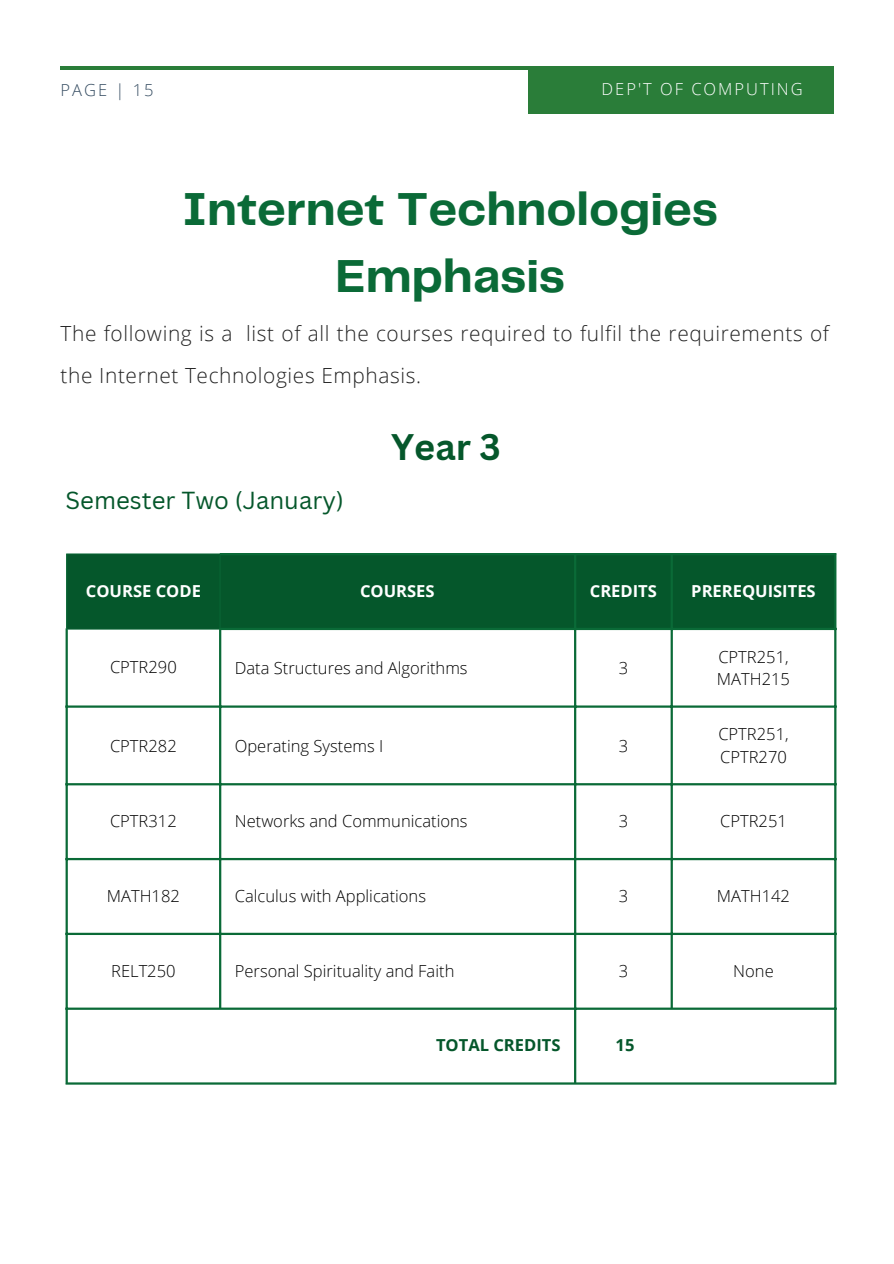
<style>
.page{position:relative;width:894px;height:1264px;background:#fff}
.page>*{position:absolute;margin:0;border:0;box-sizing:border-box;transform-origin:0 0}
.t1{font:700 48px/66.3px "Telegraf";color:#0a6a37;text-align:center}
.t2{font:700 36px "Canva Sans";color:#05572b}
.t3{font:24px "Canva Sans";color:#05572b}
.t4{font:300 20.85px/41.7px "Open Sans";letter-spacing:.03em;color:#222}
.t5{font:300 16.5px/22.5px "Open Sans";color:#000}
.t6{font:700 16.5px "Open Sans";color:#fff}
.t7{font:300 16.5px "Open Sans";letter-spacing:.12em;color:#fff}
.t8{font:700 16.5px "Open Sans";color:#05572b}
.t9{font:300 16.5px "Open Sans";letter-spacing:.12em;color:#364d62}
</style>
<div class="page">
<hr style="left:61px;top:66px;width:770px;height:4px;background:#2a7d39">
<div style="left:528px;top:66px;width:304px;height:47px;background:#2a7d39"></div>
<div style="left:67px;top:554px;width:767px;height:74px;background:#05572b"></div>
<hr style="left:66px;top:554px;width:1px;height:74px;background:#0a6a37">
<hr style="left:219px;top:555px;width:2px;height:73px;background:#0a6a37">
<hr style="left:66px;top:553px;width:153px;height:1px;background:#0a6a37">
<hr style="left:68px;top:628px;width:151px;height:1px;background:#0a6a37">
<hr style="left:66px;top:628px;width:2px;height:454px;background:#0a6a37">
<hr style="left:219px;top:630px;width:2px;height:377px;background:#0a6a37">
<hr style="left:574px;top:555px;width:2px;height:527px;background:#0a6a37">
<hr style="left:670px;top:555px;width:2px;height:452px;background:#0a6a37">
<hr style="left:834px;top:555px;width:2px;height:527px;background:#0a6a37">
<hr style="left:219px;top:553px;width:617px;height:2px;background:#0a6a37">
<hr style="left:219px;top:628px;width:617px;height:2px;background:#0a6a37">
<hr style="left:66px;top:705px;width:770px;height:2px;background:#0a6a37">
<hr style="left:66px;top:783px;width:770px;height:2px;background:#0a6a37">
<hr style="left:66px;top:858px;width:770px;height:2px;background:#0a6a37">
<hr style="left:66px;top:932px;width:770px;height:3px;background:#0a6a37">
<hr style="left:66px;top:1007px;width:770px;height:2px;background:#0a6a37">
<hr style="left:66px;top:1082px;width:770px;height:2px;background:#0a6a37">
<p class="t9" style="left:61px;top:79px;width:94px">PAGE | 15</p>
<p class="t7" style="left:601px;top:78px;width:202px">DEP'T OF COMPUTING</p>
<p class="t1" style="left:182px;top:179px;width:536px">Internet Technologies<br>Emphasis</p>
<h4 class="t4" style="left:61px;top:312px;width:769px">The following is a list of all the courses required to fulfil the requirements of the Internet Technologies Emphasis.</h4>
<h1 class="t3" style="left:66px;top:483px;width:279px">Semester Two (January)</h1>
<p class="t2" style="left:391px;top:421px;width:111px">Year 3</p>
<h2 class="t6" style="left:86px;top:580px;width:116px">COURSE CODE</h2>
<h3 class="t6" style="left:360px;top:579px;width:76px">COURSES</h3>
<p class="t6" style="left:589px;top:579px;width:69px">CREDITS</p>
<p class="t6" style="left:691px;top:579px;width:126px">PREREQUISITES</p>
<p class="t5" style="left:110px;top:655px;width:68px">CPTR290</p>
<p class="t5" style="left:235px;top:656px;width:234px">Data Structures and Algorithms</p>
<p class="t5" style="left:618px;top:656px;width:11px">3</p>
<p class="t5" style="left:716px;top:645px;width:75px">CPTR251,<br>MATH215</p>
<p class="t5" style="left:110px;top:734px;width:68px">CPTR282</p>
<p class="t5" style="left:235px;top:734px;width:150px">Operating Systems I</p>
<p class="t5" style="left:618px;top:734px;width:11px">3</p>
<p class="t5" style="left:718px;top:722px;width:72px">CPTR251,<br>CPTR270</p>
<p class="t5" style="left:110px;top:809px;width:68px">CPTR312</p>
<p class="t5" style="left:235px;top:809px;width:234px">Networks and Communications</p>
<p class="t5" style="left:618px;top:809px;width:11px">3</p>
<p class="t5" style="left:720px;top:809px;width:68px">CPTR251</p>
<p class="t5" style="left:107px;top:884px;width:75px">MATH182</p>
<p class="t5" style="left:235px;top:884px;width:193px">Calculus with Applications</p>
<p class="t5" style="left:618px;top:884px;width:11px">3</p>
<p class="t5" style="left:716px;top:884px;width:75px">MATH142</p>
<p class="t5" style="left:111px;top:959px;width:66px">RELT250</p>
<p class="t5" style="left:235px;top:959px;width:221px">Personal Spirituality and Faith</p>
<p class="t5" style="left:618px;top:959px;width:11px">3</p>
<p class="t5" style="left:733px;top:959px;width:42px">None</p>
<p class="t8" style="left:436px;top:1033px;width:126px">TOTAL CREDITS</p>
<p class="t8" style="left:615px;top:1033px;width:20px">15</p>
</div>
